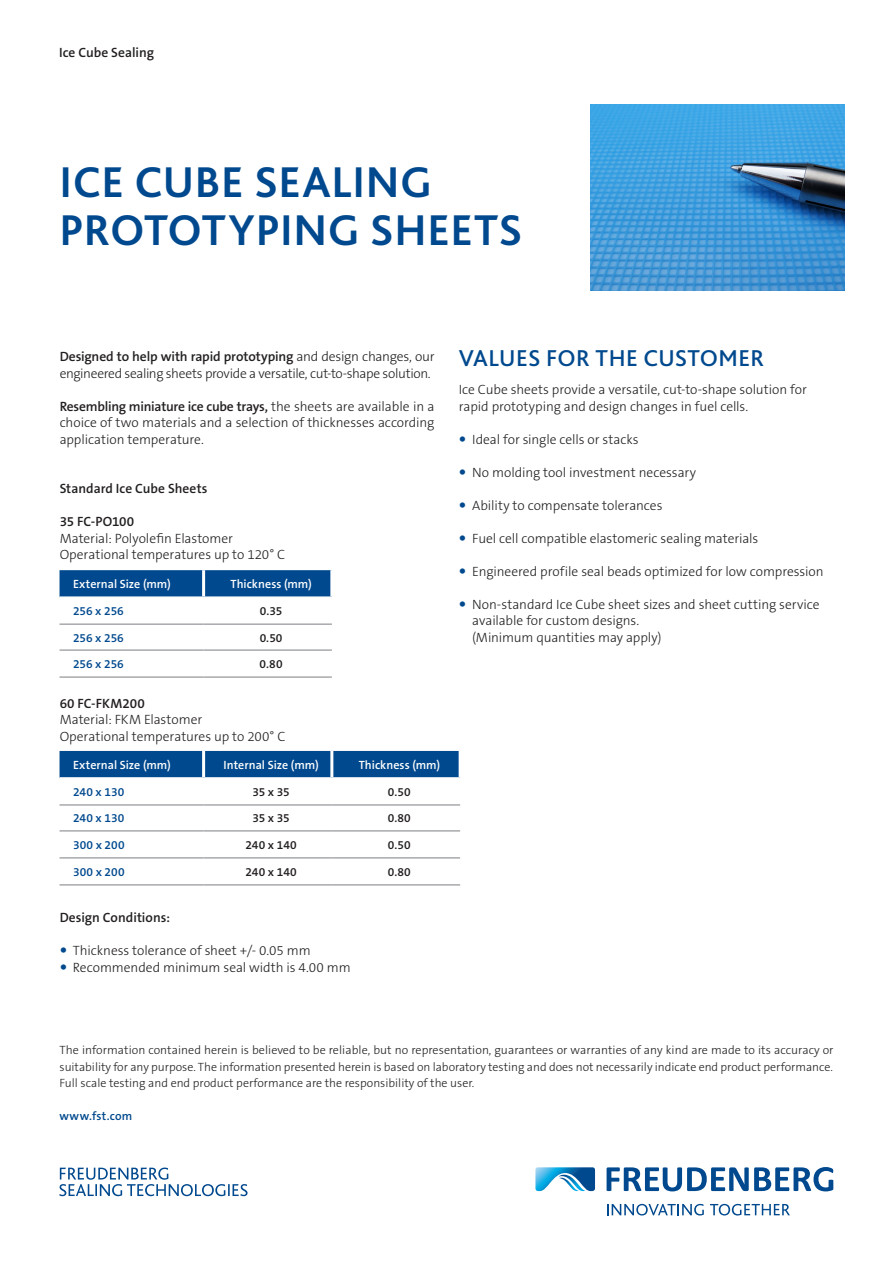
<style>
.page{position:relative;width:893px;height:1263px;background:#fff}
.page>*{position:absolute;margin:0;border:0;box-sizing:border-box;transform-origin:0 0}
.Headline_BLUE{font:700 45px/48px "Bliss Pro";letter-spacing:.01em;color:#01498e}
.Subhead-DropQuote_16{font:500 24px "Bliss Pro";letter-spacing:.01em;color:#01498e}
.Copy_TEXT{font:300 13.5px/16.5px "The Sans B W3";letter-spacing:-.005em;color:#231f20;text-align:justify}
.Copy_TEXT-2{font:300 13.5px/16.5px "The Sans B W3";letter-spacing:-.025em;color:#231f20}
.Subhead-DropQuote_16-2{font:300 13.5px/16.5px "The Sans B W3";letter-spacing:-.005em;color:#231f20}
.Copy_TEXT-3{font:600 13.5px "The Sans B W6";color:#231f20}
.Product_Header{font:600 13.5px "The Sans B W6";letter-spacing:-.005em;color:#231f20}
.t1{font:300 12px/16.5px "The Sans B W3";color:#231f20;text-align:justify}
.Table_header_8_10_WH{font:600 12px "The Sans B W6";color:#fff}
.Table_column-centere{font:600 12px "The Sans B W6";color:#231f20}
.Table_content_8_10_B{font:600 12px "The Sans B W6";color:#01498e}
.Table_content_8_10_B-2{font:600 12px "The Sans B W6";letter-spacing:.025em;color:#01498e}
.s1{font-family:"The Sans B W6";font-weight:600}
</style>
<div class="page">
<svg style="left:607px;top:1167px;width:226px;height:24px"></svg>
<svg style="left:535px;top:1167px;width:60px;height:24px"></svg>
<svg style="left:607px;top:1204px;width:97px;height:11px"></svg>
<svg style="left:710px;top:1204px;width:80px;height:11px"></svg>
<svg style="left:59px;top:1167px;width:189px;height:29px"></svg>
<img style="left:590px;top:105px;width:254px;height:186px">
<div style="left:60px;top:570px;width:270px;height:26px;background:#01498e"></div>
<hr style="left:202px;top:570px;width:3px;height:26px;background:#fff">
<hr style="left:60px;top:676px;width:144px;height:2px;background:#a8a9ad">
<hr style="left:204px;top:676px;width:128px;height:2px;background:#a8a9ad">
<hr style="left:60px;top:623px;width:144px;height:2px;background:#a8a9ad">
<hr style="left:204px;top:623px;width:128px;height:2px;background:#a8a9ad">
<hr style="left:60px;top:649px;width:144px;height:2px;background:#a8a9ad">
<hr style="left:204px;top:649px;width:128px;height:2px;background:#a8a9ad">
<div style="left:60px;top:751px;width:399px;height:26px;background:#01498e"></div>
<hr style="left:202px;top:751px;width:3px;height:26px;background:#fff">
<hr style="left:330px;top:751px;width:3px;height:26px;background:#fff">
<hr style="left:60px;top:884px;width:144px;height:2px;background:#a8a9ad">
<hr style="left:204px;top:884px;width:128px;height:2px;background:#a8a9ad">
<hr style="left:332px;top:884px;width:128px;height:2px;background:#a8a9ad">
<hr style="left:60px;top:804px;width:144px;height:2px;background:#a8a9ad">
<hr style="left:204px;top:804px;width:128px;height:2px;background:#a8a9ad">
<hr style="left:332px;top:804px;width:128px;height:2px;background:#a8a9ad">
<hr style="left:60px;top:830px;width:144px;height:2px;background:#a8a9ad">
<hr style="left:204px;top:830px;width:128px;height:2px;background:#a8a9ad">
<hr style="left:332px;top:830px;width:128px;height:2px;background:#a8a9ad">
<hr style="left:60px;top:857px;width:144px;height:2px;background:#a8a9ad">
<hr style="left:204px;top:857px;width:128px;height:2px;background:#a8a9ad">
<hr style="left:332px;top:857px;width:128px;height:2px;background:#a8a9ad">
<p class="Product_Header" style="left:59px;top:44px;width:96px">Ice Cube Sealing</p>
<p class="Headline_BLUE" style="left:59px;top:157px;width:465px">ICE CUBE SEALING<br>PROTOTYPING SHEETS</p>
<p class="Copy_TEXT-2" style="left:60px;top:348px;width:376px"><span class="s1">Designed to help with rapid prototyping</span> and design changes, our engineered sealing sheets provide a versatile, cut-to-shape solution.</p>
<p class="Copy_TEXT" style="left:60px;top:398px;width:376px"><span class="s1">Resembling miniature ice cube trays,</span> the sheets are available in a choice of two materials and a selection of thicknesses according application temperature.</p>
<p class="Copy_TEXT-3" style="left:60px;top:480px;width:149px">Standard Ice Cube Sheets</p>
<p class="Copy_TEXT-3" style="left:60px;top:513px;width:76px">35 FC-PO100</p>
<p class="Copy_TEXT" style="left:60px;top:530px;width:175px">Material: Polyolefin Elastomer</p>
<p class="Copy_TEXT" style="left:60px;top:546px;width:227px">Operational temperatures up to 120° C</p>
<p class="Table_header_8_10_WH" style="left:73px;top:576px;width:99px">External Size (mm)</p>
<p class="Table_header_8_10_WH" style="left:230px;top:576px;width:83px">Thickness (mm)</p>
<p class="Table_content_8_10_B" style="left:73px;top:603px;width:52px">256 x 256</p>
<p class="Table_column-centere" style="left:260px;top:603px;width:24px">0.35</p>
<p class="Table_content_8_10_B" style="left:73px;top:630px;width:52px">256 x 256</p>
<p class="Table_column-centere" style="left:260px;top:630px;width:24px">0.50</p>
<p class="Table_content_8_10_B" style="left:73px;top:656px;width:52px">256 x 256</p>
<p class="Table_column-centere" style="left:260px;top:656px;width:25px">0.80</p>
<p class="Copy_TEXT-3" style="left:60px;top:694px;width:87px">60 FC-FKM200</p>
<p class="Copy_TEXT" style="left:60px;top:711px;width:144px">Material: FKM Elastomer</p>
<p class="Copy_TEXT" style="left:60px;top:728px;width:227px">Operational temperatures up to 200° C</p>
<p class="Table_header_8_10_WH" style="left:73px;top:757px;width:99px">External Size (mm)</p>
<p class="Table_header_8_10_WH" style="left:224px;top:757px;width:97px">Internal Size (mm)</p>
<p class="Table_header_8_10_WH" style="left:359px;top:757px;width:83px">Thickness (mm)</p>
<p class="Table_content_8_10_B" style="left:73px;top:784px;width:53px">240 x 130</p>
<p class="Table_column-centere" style="left:252px;top:784px;width:39px">35 x 35</p>
<p class="Table_column-centere" style="left:388px;top:784px;width:24px">0.50</p>
<p class="Table_content_8_10_B" style="left:73px;top:810px;width:53px">240 x 130</p>
<p class="Table_column-centere" style="left:252px;top:810px;width:39px">35 x 35</p>
<p class="Table_column-centere" style="left:388px;top:810px;width:25px">0.80</p>
<p class="Table_content_8_10_B" style="left:73px;top:837px;width:53px">300 x 200</p>
<p class="Table_column-centere" style="left:245px;top:837px;width:53px">240 x 140</p>
<p class="Table_column-centere" style="left:388px;top:837px;width:24px">0.50</p>
<p class="Table_content_8_10_B" style="left:73px;top:864px;width:53px">300 x 200</p>
<p class="Table_column-centere" style="left:245px;top:864px;width:53px">240 x 140</p>
<p class="Table_column-centere" style="left:388px;top:864px;width:25px">0.80</p>
<p class="Copy_TEXT-3" style="left:60px;top:909px;width:112px">Design Conditions:</p>
<p class="Copy_TEXT" style="left:73px;top:942px;width:239px">Thickness tolerance of sheet +/- 0.05 mm</p>
<p class="Copy_TEXT" style="left:73px;top:959px;width:279px">Recommended minimum seal width is 4.00 mm</p>
<p class="Subhead-DropQuote_16" style="left:459px;top:343px;width:307px">VALUES FOR THE CUSTOMER</p>
<p class="Subhead-DropQuote_16-2" style="left:459px;top:381px;width:350px">Ice Cube sheets provide a versatile, cut-to-shape solution for rapid prototyping and design changes in fuel cells.</p>
<p class="Copy_TEXT" style="left:472px;top:431px;width:168px">Ideal for single cells or stacks</p>
<p class="Copy_TEXT" style="left:472px;top:464px;width:225px">No molding tool investment necessary</p>
<p class="Copy_TEXT" style="left:472px;top:497px;width:192px">Ability to compensate tolerances</p>
<p class="Copy_TEXT" style="left:472px;top:530px;width:288px">Fuel cell compatible elastomeric sealing materials</p>
<p class="Copy_TEXT" style="left:472px;top:563px;width:353px">Engineered profile seal beads optimized for low compression</p>
<p class="Copy_TEXT" style="left:472px;top:596px;width:349px;text-align:left">Non-standard Ice Cube sheet sizes and sheet cutting service available for custom designs.<br>(Minimum quantities may apply)</p>
<p class="t1" style="left:60px;top:1042px;width:775px">The information contained herein is believed to be reliable, but no representation, guarantees or warranties of any kind are made to its accuracy or suitability for any purpose. The information presented herein is based on laboratory testing and does not necessarily indicate end product performance.<br>Full scale testing and end product performance are the responsibility of the user.</p>
<p class="Table_content_8_10_B-2" style="left:60px;top:1108px;width:74px">www.fst.com</p>
</div>
